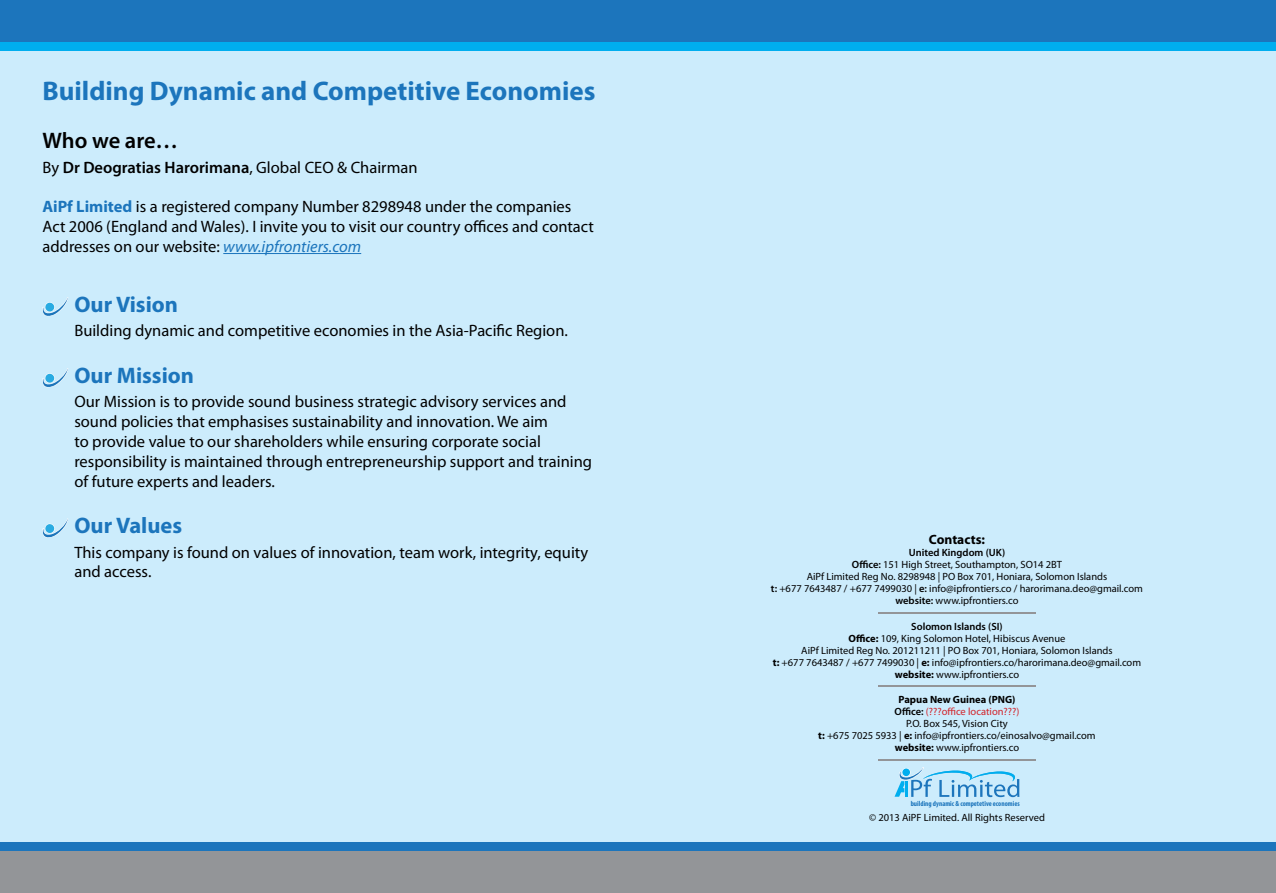
<style>
.page{position:relative;width:1276px;height:893px;background:#ccecfc}
.page>*{position:absolute;margin:0;border:0;box-sizing:border-box;transform-origin:0 0}
.t1{font:700 27px "Myriad Pro";color:#1c75bc}
.t2{font:700 22.5px "Myriad Pro";color:#1c75bc}
.t3{font:600 22.5px "Myriad Pro";letter-spacing:-.005em;color:#000}
.t4{font:16.5px/19.8px "Myriad Pro";color:#000}
.t5{font:600 16.5px "Myriad Pro";color:#000}
.t6{font:700 13.5px "Myriad Pro";color:#000}
.t7{font:10.5px/12px "Myriad Pro";color:#000;text-align:center}
.t8{font:700 condensed 7.35px "Myriad Pro";color:#1c75bc}
.s1{font-weight:400}
.s2{font-weight:700;color:#1c75bc}
.s3{font-style:italic;color:#1c75bc}
.s4{font-weight:600}
.s5{font-weight:700}
.s6{color:#d2232a}
</style>
<div class="page">
<div style="left:0;top:0;width:1276px;height:43px;background:#1c75bc"></div>
<div style="left:0;top:43px;width:1276px;height:8px;background:#00aeef"></div>
<div style="left:0;top:850px;width:1276px;height:43px;background:#939598"></div>
<div style="left:0;top:842px;width:1276px;height:8px;background:#1c75bc"></div>
<hr style="left:878px;top:612px;width:157px;height:1px;background:#939598">
<hr style="left:878px;top:685px;width:157px;height:2px;background:#939598">
<hr style="left:878px;top:759px;width:157px;height:1px;background:#939598">
<svg style="left:894px;top:767px;width:125px;height:30px"></svg>
<hr style="left:223px;top:253px;width:138px;height:1px;background:#1c75bc">
<svg style="left:42px;top:297px;width:26px;height:19px"></svg>
<svg style="left:42px;top:368px;width:26px;height:20px"></svg>
<svg style="left:42px;top:518px;width:26px;height:20px"></svg>
<h1 class="t1" style="left:42px;top:73px;width:554px">Building Dynamic and Competitive Economies</h1>
<h2 class="t3" style="left:42px;top:126px;width:137px">Who we are…</h2>
<h3 class="t5" style="left:42px;top:157px;width:377px"><span class="s1">By</span> Dr Deogratias Harorimana<span class="s1">, Global CEO &amp; Chairman</span></h3>
<h3 class="t4" style="left:42px;top:197px;width:553px"><span class="s2">AiPf Limited</span> is a registered company Number 8298948 under the companies<br>Act 2006 (England and Wales). I invite you to visit our country offices and contact addresses on our website: <span class="s3">www.ipfrontiers.com</span></h3>
<h2 class="t2" style="left:74px;top:290px;width:105px">Our Vision</h2>
<h3 class="t4" style="left:74px;top:320px;width:495px">Building dynamic and competitive economies in the Asia-Pacific Region.</h3>
<h2 class="t2" style="left:74px;top:361px;width:121px">Our Mission</h2>
<p class="t4" style="left:74px;top:392px;width:519px">Our Mission is to provide sound business strategic advisory services and sound policies that emphasises sustainability and innovation. We aim<br>to provide value to our shareholders while ensuring corporate social responsibility is maintained through entrepreneurship support and training of future experts and leaders.</p>
<h2 class="t2" style="left:74px;top:511px;width:109px">Our Values</h2>
<h3 class="t4" style="left:74px;top:542px;width:515px">This company is found on values of innovation, team work, integrity, equity and access.</h3>
<p class="t6" style="left:929px;top:531px;width:58px">Contacts:</p>
<p class="t7" style="left:771px;top:547px;width:373px"><span class="s4">United Kingdom (UK)<br>Office:</span> 151 High Street, Southampton, SO14 2BT<br>AiPf Limited Reg No. 8298948 | PO Box 701, Honiara, Solomon Islands<br><span class="s4">t:</span> +677 7643487 / +677 7499030 | <span class="s4">e:</span> info@ipfrontiers.co / harorimana.deo@gmail.com <span class="s4">website:</span> www.ipfrontiers.co</p>
<p class="t7" style="left:773px;top:620px;width:370px"><span class="s4">Solomon Islands (SI)<br></span><span class="s5">Office:</span> 109, King Solomon Hotel, Hibiscus Avenue<br>AiPf Limited Reg No. 201211211 | PO Box 701, Honiara, Solomon Islands<br><span class="s5">t:</span> +677 7643487 / +677 7499030 | <span class="s5">e:</span> info@ipfrontiers.co/harorimana.deo@gmail.com <span class="s5">website:</span> www.ipfrontiers.co</p>
<p class="t7" style="left:818px;top:694px;width:279px"><span class="s5">Papua New Guinea (PNG)<br></span><span class="s4">Office:</span> <span class="s6">(???office location???)<br></span>P.O. Box 545, Vision City<br><span class="s5">t:</span> +675 7025 5933 | <span class="s5">e:</span> info@ipfrontiers.co/einosalvo@gmail.com <span class="s5">website:</span> www.ipfrontiers.co</p>
<p class="t8" style="left:910px;top:798px;width:110px">building dynamic &amp; competetive economies</p>
<p class="t7" style="left:869px;top:811px;width:177px">© 2013 AiPF Limited. All Rights Reserved</p>
</div>
